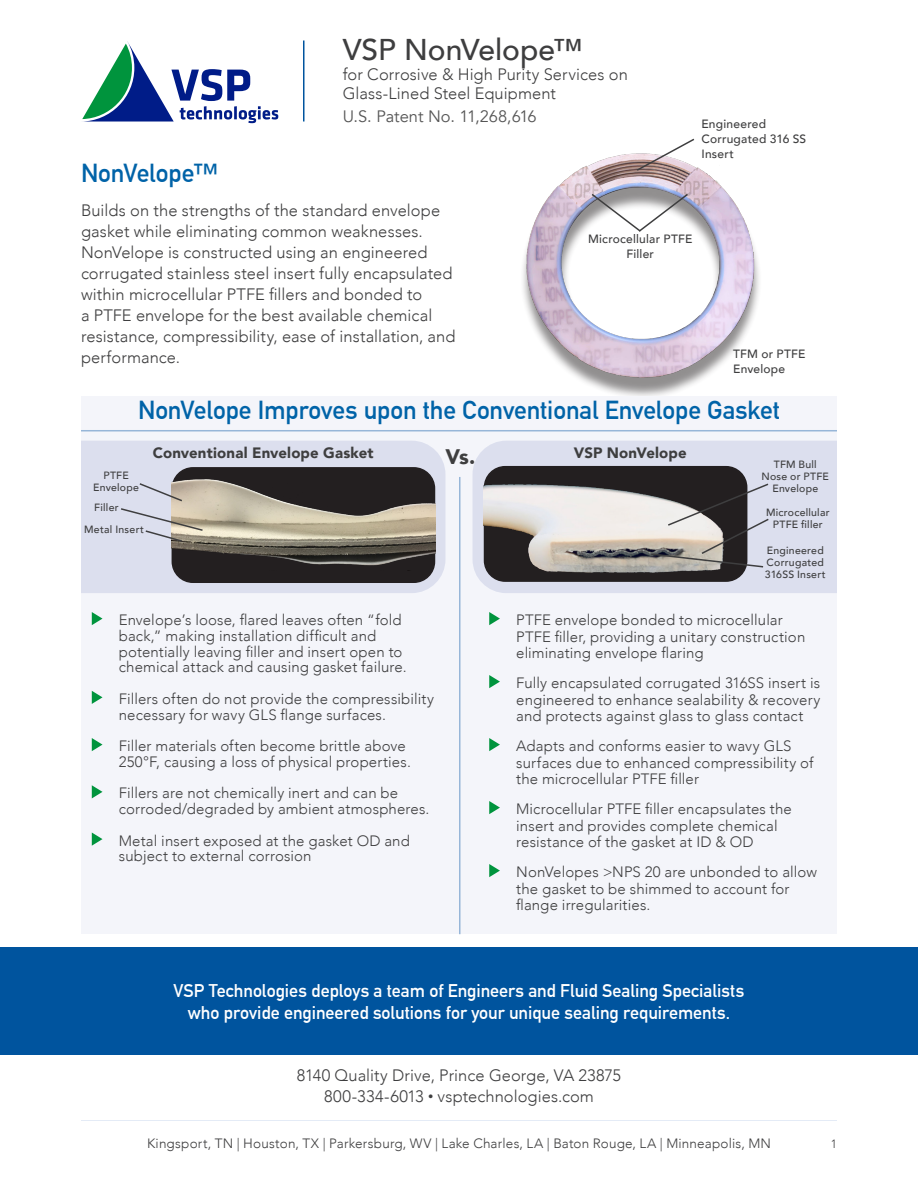
<style>
.page{position:relative;width:918px;height:1188px;background:#fff}
.page>*{position:absolute;margin:0;border:0;box-sizing:border-box;transform-origin:0 0}
.Body{font:500 30px "Avenir";letter-spacing:-.005em;color:#3e3e3f}
.t1{font:700 25.5px "DIN Alternate";letter-spacing:-.005em;color:#0063a8}
.Image_Caption{font:900 21px "Avenir";color:#3e3e3f}
.t2{font:700 18px/22.5px "DIN Alternate";letter-spacing:-.005em;color:#fff;text-align:center}
.Body-2{font:300 16.5px/21px "Avenir";letter-spacing:.005em;color:#3e3e3f}
.Body-3{font:16.5px "Avenir";letter-spacing:-.005em;color:#565656}
.Bullets{font:300 15px/16.5px "Avenir";letter-spacing:.01em;color:#3e3e3f}
.Image_Caption-2{font:900 15px "Avenir";letter-spacing:.01em;color:#3e3e3f}
.Body-4{font:300 13.5px "Avenir";letter-spacing:.015em;color:#3e3e3f}
.Image_Caption-3{font:500 12px/15px "Avenir";letter-spacing:.02em;color:#3e3e3f}
.t3{font:300 12px "Avenir";color:#3e3e3f}
.Image_Caption-4{font:500 10.5px/12px "Avenir";letter-spacing:.025em;color:#3e3e3f;text-align:center}
.s1{font-size:10.5px}
</style>
<div class="page">
<div style="left:520px;top:160px;width:242px;height:240px;background:#231f20;opacity:.5"></div>
<img style="left:525px;top:153px;width:236px;height:243px">
<div style="left:81px;top:396px;width:756px;height:538px;background:#f4f5fa"></div>
<div style="left:472px;top:441px;width:365px;height:152px;background:#dcdfee"></div>
<div style="left:0;top:947px;width:918px;height:108px;background:#00549e"></div>
<svg style="left:82px;top:41px;width:196px;height:82px"></svg>
<hr style="left:303px;top:40px;width:1px;height:82px;background:#00549e">
<hr style="left:81px;top:430px;width:756px;height:1px;background:#97b6d8">
<svg style="left:92px;top:612px;width:11px;height:13px"></svg>
<svg style="left:92px;top:691px;width:11px;height:13px"></svg>
<svg style="left:92px;top:738px;width:11px;height:13px"></svg>
<svg style="left:92px;top:785px;width:11px;height:13px"></svg>
<svg style="left:92px;top:833px;width:11px;height:13px"></svg>
<hr style="left:81px;top:1120px;width:756px;height:1px;background:#e4ebf6">
<svg style="left:489px;top:612px;width:11px;height:13px"></svg>
<svg style="left:489px;top:675px;width:11px;height:13px"></svg>
<svg style="left:489px;top:738px;width:11px;height:13px"></svg>
<svg style="left:489px;top:801px;width:11px;height:13px"></svg>
<svg style="left:489px;top:864px;width:11px;height:13px"></svg>
<div style="left:81px;top:441px;width:365px;height:152px;background:#dcdfee"></div>
<div style="left:172px;top:468px;width:262px;height:114px;background:#231f20;border-radius:21px"></div>
<div style="left:172px;top:467px;width:263px;height:116px;border:2px solid #231f20;border-radius:21px"></div>
<img style="left:172px;top:477px;width:263px;height:94px">
<svg style="left:119px;top:482px;width:85px;height:61px;background:#ccc9ca"></svg>
<hr style="left:459px;top:477px;width:1px;height:457px;background:#97b6d8">
<svg style="left:590px;top:192px;width:100px;height:41px"></svg>
<svg style="left:635px;top:138px;width:61px;height:34px"></svg>
<div style="left:485px;top:467px;width:262px;height:114px;background:#231f20;border-radius:21px"></div>
<div style="left:484px;top:466px;width:263px;height:116px;border:2px solid #231f20;border-radius:21px"></div>
<img style="left:484px;top:481px;width:247px;height:105px">
<svg style="left:649px;top:482px;width:121px;height:86px"></svg>
<p class="Body" style="left:343px;top:24px;width:242px">VSP NonVelope™</p>
<p class="Body-2" style="left:343px;top:63px;width:287px">for Corrosive &amp; High Purity Services on</p>
<p class="Body-2" style="left:343px;top:83px;width:215px">Glass-Lined Steel Equipment</p>
<p class="Body-3" style="left:343px;top:106px;width:195px">U.S. Patent No. 11,268,616</p>
<h1 class="t1" style="left:81px;top:153px;width:139px">NonVelope™</h1>
<p class="Body-2" style="left:81px;top:200px;width:376px">Builds on the strengths of the standard envelope gasket while eliminating common weaknesses.<br>NonVelope is constructed using an engineered corrugated stainless steel insert fully encapsulated within microcellular PTFE fillers and bonded to<br>a PTFE envelope for the best available chemical resistance, compressibility, ease of installation, and performance.</p>
<p class="Image_Caption-3" style="left:588px;top:231px;width:106px;text-align:center">Microcellular PTFE<br>Filler</p>
<p class="Image_Caption-3" style="left:701px;top:116px;width:106px">Engineered<br>Corrugated 316 SS<br>Insert</p>
<p class="Image_Caption-3" style="left:733px;top:346px;width:74px">TFM or PTFE<br>Envelope</p>
<h2 class="t1" style="left:138px;top:391px;width:643px">NonVelope Improves upon the Conventional Envelope Gasket</h2>
<p class="Image_Caption-4" style="left:103px;top:469px;width:27px">PTFE</p>
<p class="Image_Caption-4" style="left:93px;top:481px;width:47px">Envelope</p>
<p class="Image_Caption-4" style="left:94px;top:501px;width:26px">Filler</p>
<p class="Image_Caption-4" style="left:84px;top:523px;width:61px">Metal Insert</p>
<p class="Image_Caption-2" style="left:153px;top:440px;width:222px">Conventional Envelope Gasket</p>
<p class="Image_Caption-2" style="left:574px;top:440px;width:114px">VSP NonVelope</p>
<p class="Image_Caption" style="left:445px;top:438px;width:31px">Vs.</p>
<p class="Image_Caption-4" style="left:762px;top:458px;width:69px">TFM Bull<br>Nose or PTFE<br>Envelope</p>
<p class="Image_Caption-4" style="left:766px;top:506px;width:65px">Microcellular<br>PTFE filler</p>
<p class="Image_Caption-4" style="left:765px;top:544px;width:62px;text-align:left">Engineered<br>Corrugated<br>316SS Insert</p>
<p class="Bullets" style="left:119px;top:612px;width:289px;line-height:15.8px">Envelope’s loose, flared leaves often “fold back,” making installation difficult and potentially leaving filler and insert open to chemical attack and causing gasket failure.</p>
<p class="Bullets" style="left:119px;top:691px;width:317px;line-height:15.8px">Fillers often do not provide the compressibility necessary for wavy GLS flange surfaces.</p>
<p class="Bullets" style="left:119px;top:738px;width:294px;line-height:15.8px">Filler materials often become brittle above<br>250°F, causing a loss of physical properties.</p>
<p class="Bullets" style="left:119px;top:785px;width:312px;line-height:15.8px">Fillers are not chemically inert and can be corroded/degraded by ambient atmospheres.</p>
<p class="Bullets" style="left:119px;top:833px;width:293px;line-height:15.8px">Metal insert exposed at the gasket OD and subject to external corrosion</p>
<p class="Bullets" style="left:516px;top:612px;width:291px">PTFE envelope bonded to microcellular<br>PTFE filler, providing a unitary construction eliminating envelope flaring</p>
<p class="Bullets" style="left:516px;top:675px;width:306px;text-align:justify">Fully encapsulated corrugated 316SS insert is engineered to enhance sealability &amp; recovery and protects against glass to glass contact</p>
<p class="Bullets" style="left:516px;top:738px;width:299px">Adapts and conforms easier to wavy GLS surfaces due to enhanced compressibility of the microcellular PTFE filler</p>
<p class="Bullets" style="left:516px;top:801px;width:277px">Microcellular PTFE filler encapsulates the insert and provides complete chemical resistance of the gasket at ID &amp; OD</p>
<p class="Bullets" style="left:516px;top:864px;width:302px">NonVelopes &gt;NPS 20 are unbonded to allow the gasket to be shimmed to account for flange irregularities.</p>
<h3 class="t2" style="left:174px;top:978px;width:572px">VSP Technologies deploys a team of Engineers and Fluid Sealing Specialists who provide engineered solutions for your unique sealing requirements.</h3>
<p class="Body-2" style="left:297px;top:1065px;width:326px">8140 Quality Drive, Prince George, VA 23875</p>
<p class="Body-2" style="left:324px;top:1086px;width:271px">800-334-6013 <span class="s1">•</span> vsptechnologies.com</p>
<p class="Body-4" style="left:147px;top:1135px;width:626px">Kingsport, TN | Houston, TX | Parkersburg, WV | Lake Charles, LA | Baton Rouge, LA | Minneapolis, MN</p>
<p class="t3" style="left:831px;top:1136px;width:8px">1</p>
</div>
